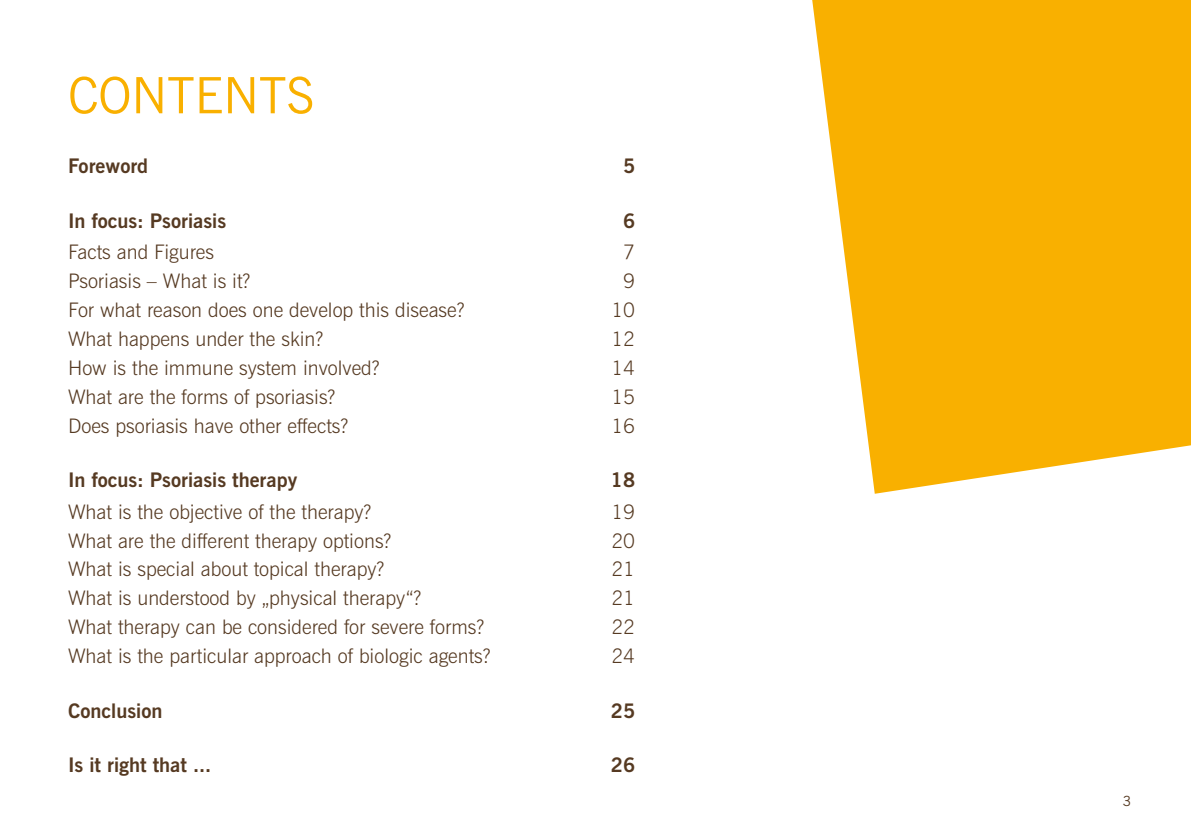
<style>
.page{position:relative;width:1191px;height:840px;background:#fff}
.page>*{position:absolute;margin:0;border:0;box-sizing:border-box;transform-origin:0 0}
.t1{font:50px "News Gothic BT";color:#f9b000}
.t2{font:300 20px "News Gothic BT";color:#563a22}
.t3{font:700 20px "News Gothic BT";color:#563a22}
.t4{font:14px "News Gothic BT";color:#563a22}
</style>
<div class="page">
<svg style="left:812px;top:0;width:379px;height:493px;background:#f9b91f"></svg>
<h1 class="t1" style="left:68px;top:65px;width:248px">CONTENTS</h1>
<p class="t3" style="left:68px;top:154px;width:82px">Foreword</p>
<p class="t3" style="left:623px;top:154px;width:14px">5</p>
<p class="t3" style="left:68px;top:208px;width:160px">In focus: Psoriasis</p>
<p class="t3" style="left:623px;top:208px;width:14px">6</p>
<p class="t2" style="left:68px;top:240px;width:148px">Facts and Figures</p>
<p class="t2" style="left:623px;top:240px;width:13px">7</p>
<p class="t2" style="left:68px;top:269px;width:184px">Psoriasis – What is it?</p>
<p class="t2" style="left:623px;top:269px;width:13px">9</p>
<p class="t2" style="left:68px;top:298px;width:398px">For what reason does one develop this disease?</p>
<p class="t2" style="left:611px;top:298px;width:25px">10</p>
<p class="t2" style="left:68px;top:326px;width:257px">What happens under the skin?</p>
<p class="t2" style="left:611px;top:326px;width:25px">12</p>
<p class="t2" style="left:68px;top:355px;width:313px">How is the immune system involved?</p>
<p class="t2" style="left:611px;top:355px;width:25px">14</p>
<p class="t2" style="left:68px;top:384px;width:269px">What are the forms of psoriasis?</p>
<p class="t2" style="left:611px;top:384px;width:25px">15</p>
<p class="t2" style="left:68px;top:413px;width:281px">Does psoriasis have other effects?</p>
<p class="t2" style="left:611px;top:413px;width:25px">16</p>
<p class="t3" style="left:68px;top:467px;width:231px">In focus: Psoriasis therapy</p>
<p class="t3" style="left:611px;top:467px;width:26px">18</p>
<p class="t2" style="left:68px;top:499px;width:305px">What is the objective of the therapy?</p>
<p class="t2" style="left:611px;top:499px;width:25px">19</p>
<p class="t2" style="left:68px;top:528px;width:325px">What are the different therapy options?</p>
<p class="t2" style="left:611px;top:528px;width:25px">20</p>
<p class="t2" style="left:68px;top:557px;width:318px">What is special about topical therapy?</p>
<p class="t2" style="left:611px;top:557px;width:25px">21</p>
<p class="t2" style="left:68px;top:585px;width:354px">What is understood by „physical therapy“?</p>
<p class="t2" style="left:611px;top:585px;width:25px">21</p>
<p class="t2" style="left:68px;top:614px;width:417px">What therapy can be considered for severe forms?</p>
<p class="t2" style="left:611px;top:614px;width:25px">22</p>
<p class="t2" style="left:68px;top:643px;width:424px">What is the particular approach of biologic agents?</p>
<p class="t2" style="left:611px;top:643px;width:25px">24</p>
<p class="t3" style="left:68px;top:697px;width:96px">Conclusion</p>
<p class="t3" style="left:611px;top:697px;width:26px">25</p>
<p class="t3" style="left:68px;top:752px;width:145px">Is it right that ...</p>
<p class="t3" style="left:611px;top:752px;width:26px">26</p>
<p class="t4" style="left:1123px;top:792px;width:10px">3</p>
</div>
